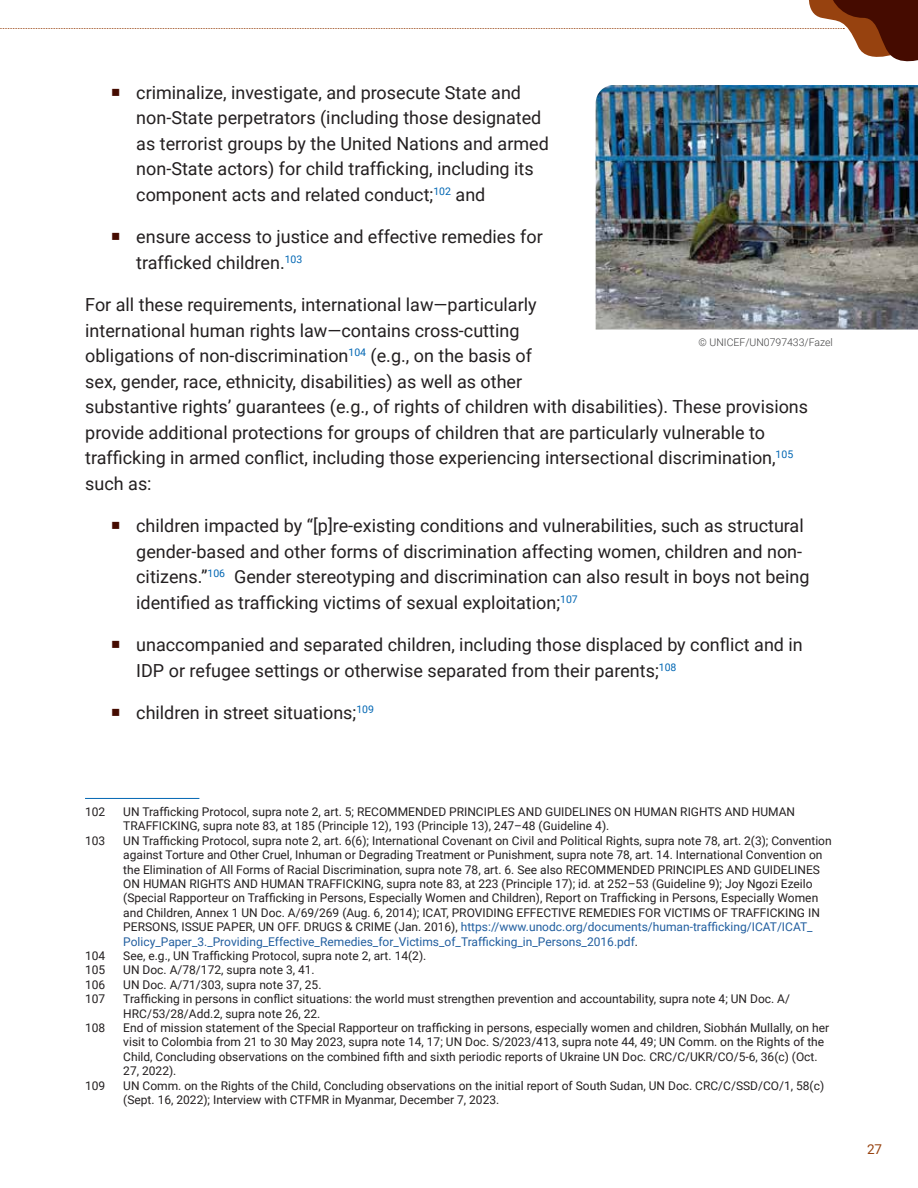
<style>
.page{position:relative;width:918px;height:1188px;background:#fff}
.page>*{position:absolute;margin:0;border:0;box-sizing:border-box;transform-origin:0 0}
.t1{font:18px/25.5px "Roboto";color:#231f20}
.t2{font:13.5px "Roboto";color:#97420f}
.t3{font:12px/14.4px "Roboto";color:#231f20}
.t4{font:300 10.5px "Roboto";color:#414142}
.s1{color:#450b00}
.s2{color:#215e9f}
</style>
<div class="page">
<svg style="left:0;top:0;width:918px;height:62px"></svg>
<img style="left:596px;top:85px;width:322px;height:245px">
<hr style="left:85px;top:798px;width:114px;height:1px;background:#0066b3">
<p class="t1" style="left:136px;top:79px;width:414px;text-indent:-26px"><span class="s1">○</span> criminalize, investigate, and prosecute State and non-State perpetrators (including those designated as terrorist groups by the United Nations and armed non-State actors) for child trafficking, including its component acts and related conduct;<sup>102</sup> and</p>
<h1 class="t1" style="left:136px;top:224px;width:408px;text-indent:-26px"><span class="s1">○</span> ensure access to justice and effective remedies for trafficked children.<sup>103</sup></h1>
<p class="t1" style="left:85px;top:292px;width:724px">For all these requirements, international law—particularly<br>international human rights law—contains cross-cutting<br>obligations of non-discrimination<sup>104</sup> (e.g., on the basis of<br>sex, gender, race, ethnicity, disabilities) as well as other<br>substantive rights’ guarantees (e.g., of rights of children with disabilities). These provisions provide additional protections for groups of children that are particularly vulnerable to trafficking in armed conflict, including those experiencing intersectional discrimination,<sup>105 </sup>such as:</p>
<p class="t1" style="left:136px;top:513px;width:675px;text-indent:-26px"><span class="s1">○</span> children impacted by “[p]re-existing conditions and vulnerabilities, such as structural gender-based and other forms of discrimination affecting women, children and non&shy;citizens.”<sup>106</sup> Gender stereotyping and discrimination can also result in boys not being identified as trafficking victims of sexual exploitation;<sup>107</sup></p>
<h1 class="t1" style="left:136px;top:632px;width:668px;text-indent:-26px"><span class="s1">○</span> unaccompanied and separated children, including those displaced by conflict and in<br>IDP or refugee settings or otherwise separated from their parents;<sup>108</sup></h1>
<h1 class="t1" style="left:111px;top:700px;width:265px"><span class="s1">○</span> children in street situations;<sup>109</sup></h1>
<p class="t4" style="left:699px;top:335px;width:136px">© UNICEF/UN0797433/Fazel</p>
<p class="t3" style="left:85px;top:804px;width:22px">102</p>
<p class="t3" style="left:123px;top:804px;width:673px">UN Trafficking Protocol, supra note 2, art. 5; RECOMMENDED PRINCIPLES AND GUIDELINES ON HUMAN RIGHTS AND HUMAN<br>TRAFFICKING, supra note 83, at 185 (Principle 12), 193 (Principle 13), 247–48 (Guideline 4).</p>
<p class="t3" style="left:85px;top:833px;width:22px">103</p>
<p class="t3" style="left:123px;top:833px;width:710px">UN Trafficking Protocol, supra note 2, art. 6(6); International Covenant on Civil and Political Rights, supra note 78, art. 2(3); Convention against Torture and Other Cruel, Inhuman or Degrading Treatment or Punishment, supra note 78, art. 14. International Convention on the Elimination of All Forms of Racial Discrimination, supra note 78, art. 6. See also RECOMMENDED PRINCIPLES AND GUIDELINES ON HUMAN RIGHTS AND HUMAN TRAFFICKING, supra note 83, at 223 (Principle 17); id. at 252–53 (Guideline 9); Joy Ngozi Ezeilo (Special Rapporteur on Trafficking in Persons, Especially Women and Children), Report on Trafficking in Persons, Especially Women and Children, Annex 1 UN Doc. A/69/269 (Aug. 6, 2014); ICAT, PROVIDING EFFECTIVE REMEDIES FOR VICTIMS OF TRAFFICKING IN PERSONS, ISSUE PAPER, UN OFF. DRUGS &amp; CRIME (Jan. 2016), <span class="s2">https://www.unodc.org/documents/human-trafficking/ICAT/ICAT_ Policy_Paper_3._Providing_Effective_Remedies_for_Victims_of_Trafficking_in_Persons_2016.pdf</span>.</p>
<p class="t3" style="left:85px;top:948px;width:22px">104</p>
<p class="t3" style="left:123px;top:948px;width:305px">See, e.g., UN Trafficking Protocol, supra note 2, art. 14(2).</p>
<p class="t3" style="left:85px;top:962px;width:22px">105</p>
<p class="t3" style="left:123px;top:962px;width:193px">UN Doc. A/78/172, supra note 3, 41.</p>
<p class="t3" style="left:85px;top:977px;width:22px">106</p>
<p class="t3" style="left:123px;top:977px;width:200px">UN Doc. A/71/303, supra note 37, 25.</p>
<p class="t3" style="left:85px;top:991px;width:22px">107</p>
<p class="t3" style="left:123px;top:991px;width:668px">Trafficking in persons in conflict situations: the world must strengthen prevention and accountability, supra note 4; UN Doc. A/<br>HRC/53/28/Add.2, supra note 26, 22.</p>
<p class="t3" style="left:85px;top:1020px;width:22px">108</p>
<p class="t3" style="left:123px;top:1020px;width:707px">End of mission statement of the Special Rapporteur on trafficking in persons, especially women and children, Siobhán Mullally, on her visit to Colombia from 21 to 30 May 2023, supra note 14, 17; UN Doc. S/2023/413, supra note 44, 49; UN Comm. on the Rights of the Child, Concluding observations on the combined fifth and sixth periodic reports of Ukraine UN Doc. CRC/C/UKR/CO/5-6, 36(c) (Oct.<br>27, 2022).</p>
<p class="t3" style="left:85px;top:1078px;width:22px">109</p>
<p class="t3" style="left:123px;top:1078px;width:702px">UN Comm. on the Rights of the Child, Concluding observations on the initial report of South Sudan, UN Doc. CRC/C/SSD/CO/1, 58(c) (Sept. 16, 2022); Interview with CTFMR in Myanmar, December 7, 2023.</p>
<p class="t2" style="left:867px;top:1139px;width:17px">27</p>
</div>
